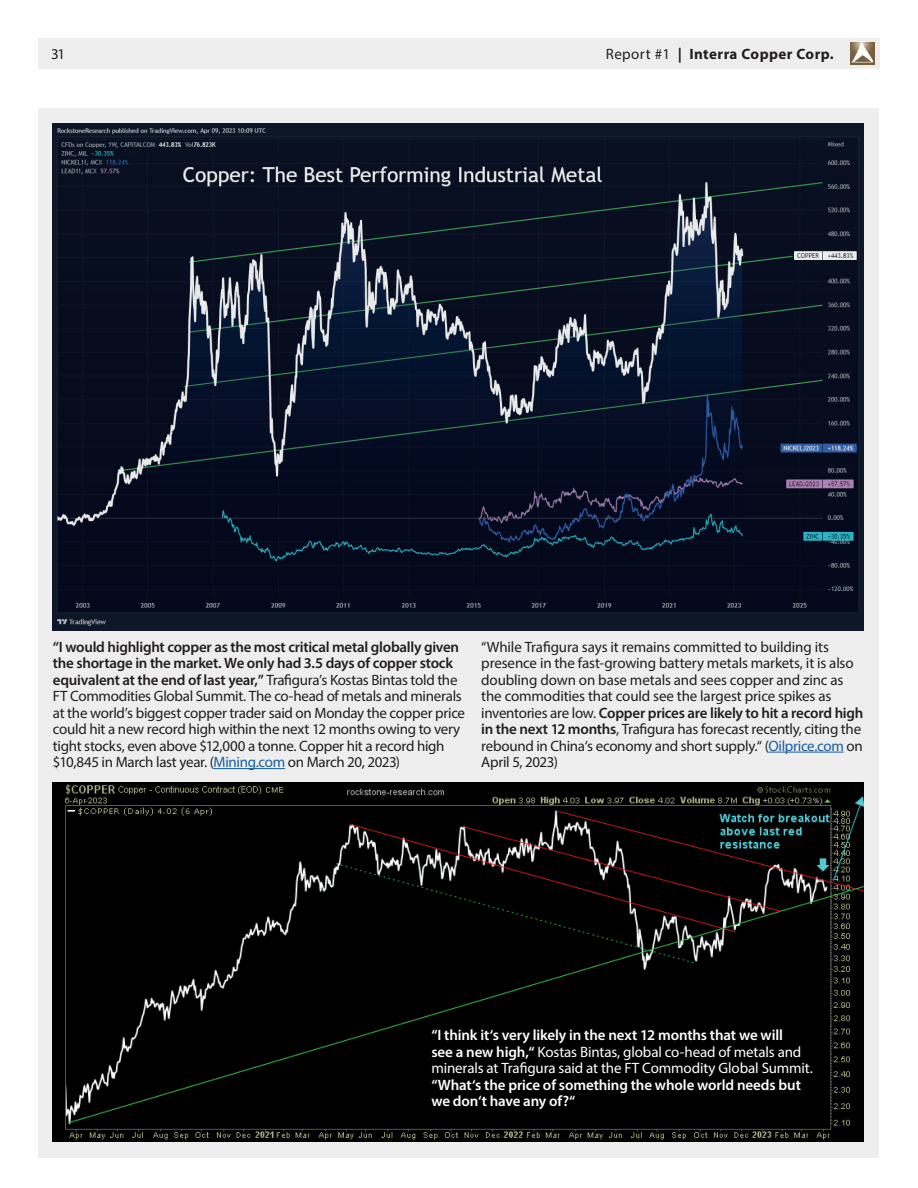
<style>
.page{position:relative;width:918px;height:1188px;background:#fff}
.page>*{position:absolute;margin:0;border:0;box-sizing:border-box;transform-origin:0 0}
.t1{font:15px/16.5px "Myriad Pro";letter-spacing:-.02em;color:#231f20}
.t2{font:15px/16.5px "Myriad Pro";letter-spacing:-.01em;color:#fff}
.t3{font:600 15px/16.5px "Myriad Pro";letter-spacing:-.01em;color:#fff}
.t4{font:700 15px "Myriad Pro";letter-spacing:.03em;color:#231f20}
.s1{font-weight:400}
.s2{font-weight:600}
.s3{color:#175d9e}
</style>
<div class="page">
<div style="left:38px;top:38px;width:842px;height:31px;background:#eeeeef"></div>
<img style="left:851px;top:43px;width:23px;height:21px">
<div style="left:38px;top:108px;width:841px;height:1049px;background:#eeeeef"></div>
<img style="left:53px;top:124px;width:811px;height:506px">
<img style="left:53px;top:783px;width:811px;height:358px">
<hr style="left:214px;top:768px;width:71px;height:1px;background:#175d9e">
<hr style="left:769px;top:752px;width:75px;height:1px;background:#175d9e">
<p class="t1" style="left:51px;top:46px;width:16px">31</p>
<p class="t4" style="left:606px;top:46px;width:229px"><span class="s1">Report #1</span> | Interra Copper Corp.</p>
<p class="t1" style="left:53px;top:638px;width:414px"><span class="s2">“I would highlight copper as the most critical metal globally given the shortage in the market. We only had 3.5 days of copper stock equivalent at the end of last year,”</span> Trafigura’s Kostas Bintas told the FT Commodities Global Summit. The co-head of metals and minerals at the world’s biggest copper trader said on Monday the copper price could hit a new record high within the next 12 months owing to very tight stocks, even above $12,000 a tonne. Copper hit a record high $10,845 in March last year. (<span class="s3">Mining.com</span> on March 20, 2023)</p>
<p class="t1" style="left:481px;top:638px;width:384px">“While Trafigura says it remains committed to building its presence in the fast-growing battery metals markets, it is also doubling down on base metals and sees copper and zinc as the commodities that could see the largest price spikes as inventories are low. <span class="s2">Copper prices are likely to hit a record high in the next 12 months</span>, Trafigura has forecast recently, citing the rebound in China‘s economy and short supply.“ (<span class="s3">Oilprice.com</span> on April 5, 2023)</p>
<p class="t2" style="left:431px;top:1027px;width:383px"><span class="s2">“I think it‘s very likely in the next 12 months that we will<br>see a new high,“</span> Kostas Bintas, global co-head of metals and minerals at Trafigura said at the FT Commodity Global Summit.</p>
<p class="t3" style="left:431px;top:1076px;width:371px">“What‘s the price of something the whole world needs but we don‘t have any of?“</p>
</div>
